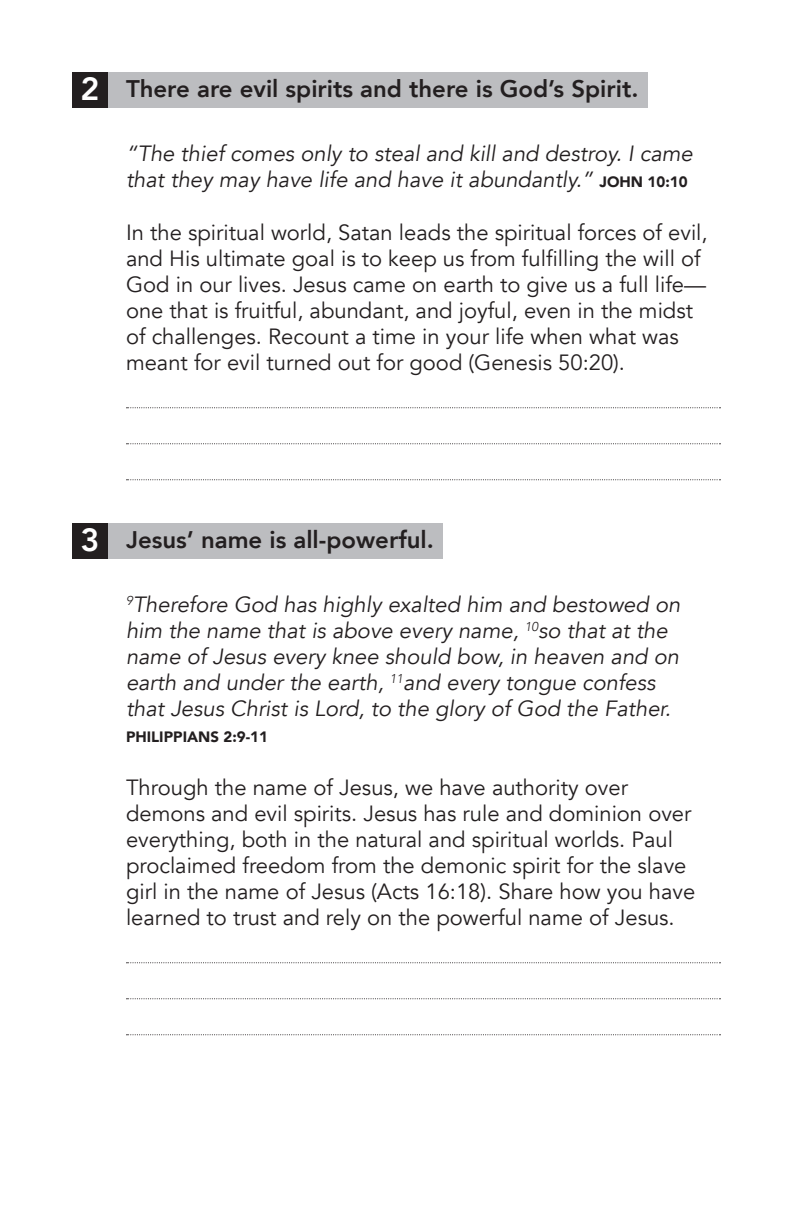
<style>
.page{position:relative;width:792px;height:1224px;background:#fff}
.page>*{position:absolute;margin:0;border:0;box-sizing:border-box;transform-origin:0 0}
.point_num{font:800 32px "Avenir";color:#fff}
.point_title_01{font:800 24px "Avenir";color:#231f20}
.point_body_text_01{font:22px/26px "Avenir";color:#231f20}
.point_verse_text{font:italic 22px/26px "Avenir";color:#231f20}
.point_verse_text-2{font:900 15px "Avenir";color:#231f20}
.s1{font-weight:900;font-style:normal;font-size:15px}
</style>
<div class="page">
<svg style="left:126px;top:407px;width:595px;height:1px"></svg>
<svg style="left:126px;top:443px;width:595px;height:1px"></svg>
<svg style="left:126px;top:479px;width:595px;height:1px"></svg>
<svg style="left:126px;top:962px;width:595px;height:1px"></svg>
<svg style="left:126px;top:998px;width:595px;height:1px"></svg>
<svg style="left:126px;top:1034px;width:595px;height:1px"></svg>
<div style="left:72px;top:72px;width:36px;height:36px;background:#231f20"></div>
<div style="left:108px;top:72px;width:540px;height:36px;background:#bcbdc0"></div>
<div style="left:72px;top:523px;width:36px;height:36px;background:#231f20"></div>
<div style="left:108px;top:523px;width:334px;height:36px;background:#bcbdc0"></div>
<p class="point_num" style="left:81px;top:60px;width:20px">2</p>
<p class="point_title_01" style="left:126px;top:66px;width:514px">There are evil spirits and there is God’s Spirit.</p>
<p class="point_verse_text" style="left:126px;top:141px;width:568px">“The thief comes only to steal and kill and destroy. I came that they may have life and have it abundantly.” <span class="s1">JOHN 10:10</span></p>
<p class="point_body_text_01" style="left:126px;top:220px;width:583px">In the spiritual world, Satan leads the spiritual forces of evil, and His ultimate goal is to keep us from fulfilling the will of God in our lives. Jesus came on earth to give us a full life— one that is fruitful, abundant, and joyful, even in the midst of challenges. Recount a time in your life when what was meant for evil turned out for good (Genesis 50:20).</p>
<p class="point_num" style="left:81px;top:511px;width:20px">3</p>
<p class="point_title_01" style="left:126px;top:517px;width:309px">Jesus’ name is all-powerful.</p>
<p class="point_verse_text" style="left:126px;top:592px;width:556px"><sup>9</sup>Therefore God has highly exalted him and bestowed on him the name that is above every name, <sup>10</sup>so that at the name of Jesus every knee should bow, in heaven and on earth and under the earth, <sup>11</sup>and every tongue confess that Jesus Christ is Lord, to the glory of God the Father.</p>
<p class="point_verse_text-2" style="left:126px;top:724px;width:143px">PHILIPPIANS 2:9-11</p>
<p class="point_body_text_01" style="left:126px;top:775px;width:571px">Through the name of Jesus, we have authority over demons and evil spirits. Jesus has rule and dominion over everything, both in the natural and spiritual worlds. Paul proclaimed freedom from the demonic spirit for the slave girl in the name of Jesus (Acts 16:18). Share how you have learned to trust and rely on the powerful name of Jesus.</p>
</div>
